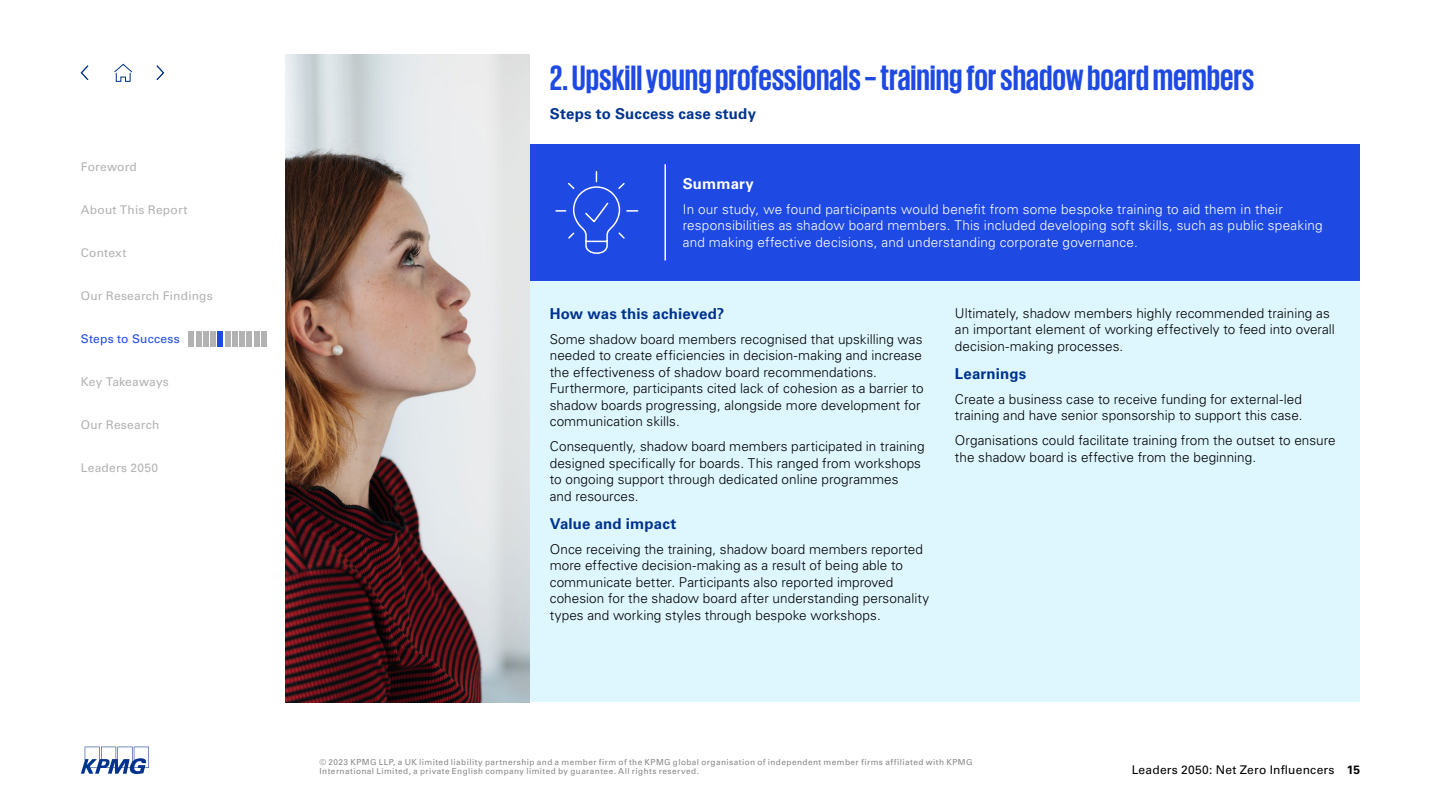
<style>
.page{position:relative;width:1441px;height:810px;background:#fff}
.page>*{position:absolute;margin:0;border:0;box-sizing:border-box;transform-origin:0 0}
.t1{font:700 36px "KPMG";color:#1e49e2}
.t2{font:700 15px "Univers LT Std";letter-spacing:.01em;color:#00338d}
.t3{font:700 15px "Univers LT Std";letter-spacing:.01em;color:#fff}
.t4{font:300 13.5px/16.5px "Univers LT Std";letter-spacing:.005em;color:#000}
.t5{font:300 13.5px/16.5px "Univers LT Std";letter-spacing:.015em;color:#fff}
.t6{font:12px "Univers LT Std";letter-spacing:.02em;color:#b2b2b2}
.t7{font:12px "Univers LT Std";letter-spacing:.02em;color:#000}
.t8{font:12px "Univers LT Std";letter-spacing:.02em;color:#1e49e2}
.t9{font:8.25px/9px "Univers LT Std";letter-spacing:.05em;color:#878787}
.s1{font-weight:700}
</style>
<div class="page">
<svg style="left:114px;top:63px;width:18px;height:19px"></svg>
<div style="left:529px;top:281px;width:830px;height:421px;background:#def7ff"></div>
<div style="left:529px;top:144px;width:830px;height:137px;background:#1e49e2"></div>
<img style="left:285px;top:54px;width:244px;height:648px">
<hr style="left:664px;top:164px;width:2px;height:96px;background:#fff">
<svg style="left:555px;top:170px;width:84px;height:84px"></svg>
<div style="left:189px;top:331px;width:5px;height:16px;background:#b2b2b2"></div>
<div style="left:196px;top:331px;width:5px;height:16px;background:#b2b2b2"></div>
<div style="left:203px;top:331px;width:5px;height:16px;background:#b2b2b2"></div>
<div style="left:210px;top:331px;width:5px;height:16px;background:#b2b2b2"></div>
<div style="left:218px;top:331px;width:5px;height:16px;background:#1e49e2"></div>
<div style="left:225px;top:331px;width:5px;height:16px;background:#b2b2b2"></div>
<div style="left:232px;top:331px;width:5px;height:16px;background:#b2b2b2"></div>
<div style="left:239px;top:331px;width:5px;height:16px;background:#b2b2b2"></div>
<div style="left:247px;top:331px;width:5px;height:16px;background:#b2b2b2"></div>
<div style="left:254px;top:331px;width:5px;height:16px;background:#b2b2b2"></div>
<div style="left:261px;top:331px;width:5px;height:16px;background:#b2b2b2"></div>
<svg style="left:156px;top:65px;width:9px;height:16px"></svg>
<svg style="left:80px;top:65px;width:9px;height:16px"></svg>
<svg style="left:81px;top:747px;width:68px;height:27px"></svg>
<p class="t6" style="left:81px;top:159px;width:58px">Foreword</p>
<p class="t6" style="left:81px;top:202px;width:108px">About This Report</p>
<p class="t6" style="left:81px;top:246px;width:47px">Context</p>
<p class="t6" style="left:81px;top:289px;width:133px">Our Research Findings</p>
<p class="t8" style="left:81px;top:332px;width:100px">Steps to Success</p>
<p class="t6" style="left:81px;top:375px;width:90px">Key Takeaways</p>
<p class="t6" style="left:81px;top:418px;width:80px">Our Research</p>
<p class="t6" style="left:81px;top:461px;width:79px">Leaders 2050</p>
<h1 class="t1" style="left:549px;top:60px;width:706px">2. Upskill young professionals – training for shadow board members</h1>
<p class="t2" style="left:549px;top:105px;width:208px">Steps to Success case study</p>
<p class="t3" style="left:682px;top:175px;width:73px">Summary</p>
<p class="t5" style="left:682px;top:201px;width:641px">In our study, we found participants would benefit from some bespoke training to aid them in their responsibilities as shadow board members. This included developing soft skills, such as public speaking and making effective decisions, and understanding corporate governance.</p>
<p class="t2" style="left:549px;top:305px;width:176px">How was this achieved?</p>
<p class="t4" style="left:549px;top:331px;width:375px">Some shadow board members recognised that upskilling was needed to create efficiencies in decision-making and increase the effectiveness of shadow board recommendations.<br>Furthermore, participants cited lack of cohesion as a barrier to shadow boards progressing, alongside more development for communication skills.</p>
<p class="t4" style="left:549px;top:438px;width:376px">Consequently, shadow board members participated in training designed specifically for boards. This ranged from workshops to ongoing support through dedicated online programmes<br>and resources.</p>
<p class="t2" style="left:549px;top:515px;width:128px">Value and impact</p>
<p class="t4" style="left:549px;top:541px;width:381px">Once receiving the training, shadow board members reported more effective decision-making as a result of being able to communicate better. Participants also reported improved cohesion for the shadow board after understanding personality types and working styles through bespoke workshops.</p>
<p class="t4" style="left:954px;top:305px;width:381px">Ultimately, shadow members highly recommended training as an important element of working effectively to feed into overall decision-making processes.</p>
<p class="t2" style="left:954px;top:365px;width:73px">Learnings</p>
<p class="t4" style="left:954px;top:391px;width:349px">Create a business case to receive funding for external-led training and have senior sponsorship to support this case.</p>
<p class="t4" style="left:954px;top:432px;width:382px">Organisations could facilitate training from the outset to ensure the shadow board is effective from the beginning.</p>
<p class="t9" style="left:319px;top:758px;width:654px">© 2023 KPMG LLP, a UK limited liability partnership and a member firm of the KPMG global organisation of independent member firms affiliated with KPMG<br>International Limited, a private English company limited by guarantee. All rights reserved.</p>
<p class="t7" style="left:1131px;top:763px;width:230px">Leaders 2050: Net Zero Influencers <span class="s1">15</span></p>
</div>
